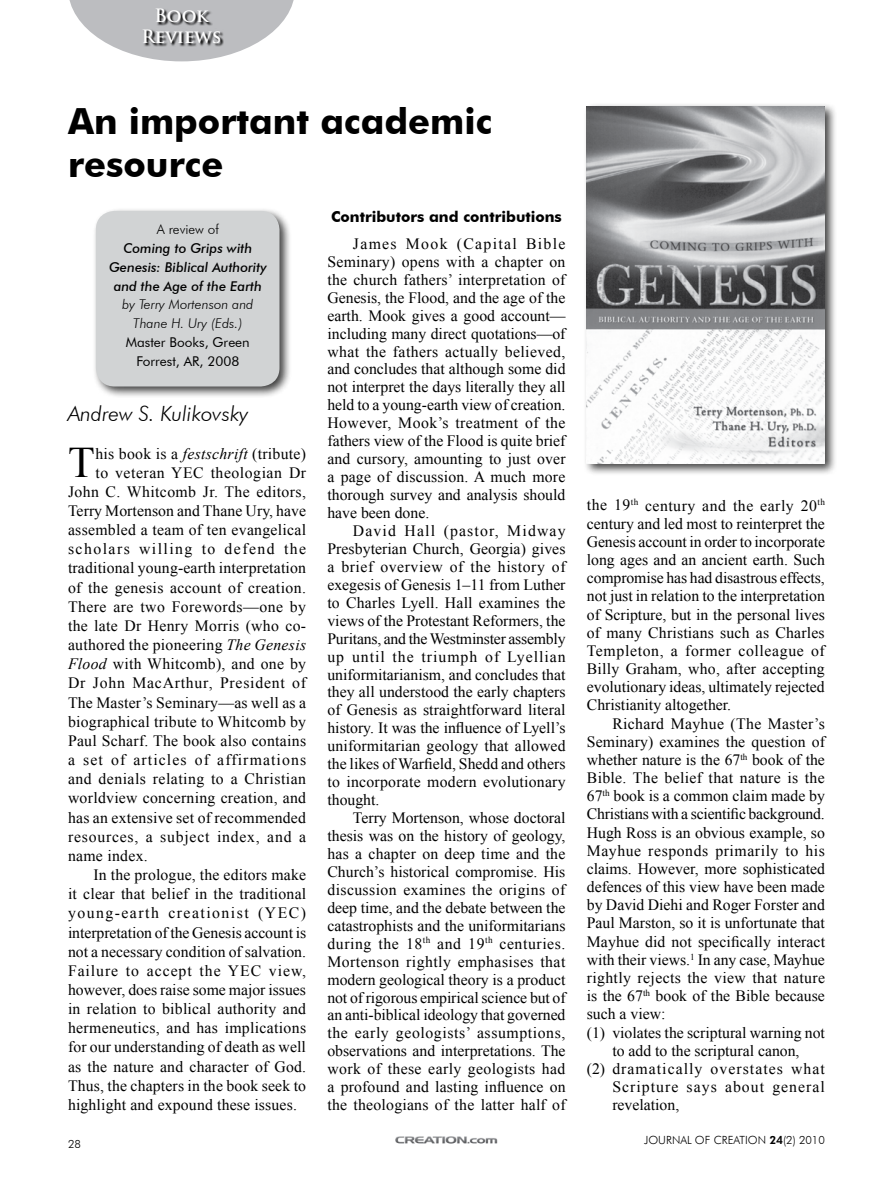
<style>
.page{position:relative;width:893px;height:1191px;background:#fff}
.page>*{position:absolute;margin:0;border:0;box-sizing:border-box;transform-origin:0 0}
.t1{font:43.65px "Times New Roman";color:#000}
.t2{font:700 36px/43.2px "Futura BT";color:#000}
.t3{font:italic 300 21px "Futura BT";color:#000}
.t4{font:700 18px/21px "Trajan Pro";color:#fff;text-align:center}
.t5{font:15.75px/18px "Times New Roman";letter-spacing:.015em;color:#000;text-align:justify}
.t6{font:15.75px "Times New Roman";letter-spacing:.05em;color:#000}
.t7{font:15.75px "Times New Roman";letter-spacing:.065em;color:#000}
.t8{font:15.75px "Times New Roman";letter-spacing:.095em;color:#000}
.t9{font:15.75px "Times New Roman";letter-spacing:.035em;color:#000}
.t10{font:15.75px "Times New Roman";letter-spacing:-.015em;color:#000}
.t11{font:15.75px "Times New Roman";letter-spacing:-.005em;color:#000}
.t12{font:15.75px "Times New Roman";letter-spacing:.07em;color:#000}
.t13{font:15.75px "Times New Roman";letter-spacing:.06em;color:#000}
.t14{font:700 15px "Futura BT";color:#000}
.t15{font:italic 500 13.5px/18.8px "Futura BT";color:#000;text-align:center}
.t16{font:italic 300 13.5px/18.8px "Futura BT";color:#000;text-align:center}
.t17{font:13.5px/18.8px "Futura BT";color:#000;text-align:center}
.t18{font:300 13.5px "Futura BT";color:#000}
.t19{font:300 11.25px "Futura BT";color:#000}
.s1{font-style:italic}
.s2{font-weight:800}
</style>
<div class="page">
<svg style="left:69px;top:0;width:225px;height:61px"></svg>
<svg style="left:143px;top:9px;width:81px;height:38px;background:#97989a"></svg>
<div style="left:92px;top:207px;width:200px;height:192px;background:#000;opacity:.75"></div>
<div style="left:96px;top:211px;width:183px;height:175px;background:#d1d3d4;border-radius:19px"></div>
<div style="left:583px;top:102px;width:254px;height:373px;background:#000;opacity:.75"></div>
<img style="left:587px;top:106px;width:238px;height:357px">
<img style="left:395px;top:1136px;width:102px;height:8px">
<p class="t4" style="left:141px;top:5px;width:82px">Book<br>Reviews</p>
<h2 class="t2" style="left:68px;top:99px;width:426px">An important academic resource</h2>
<p class="t18" style="left:157px;top:221px;width:64px">A review of</p>
<p class="t15" style="left:109px;top:239px;width:159px">Coming to Grips with<br>Genesis: Biblical Authority and the Age of the Earth</p>
<p class="t16" style="left:122px;top:295px;width:133px">by Terry Mortenson and<br>Thane H. Ury (Eds.)</p>
<p class="t17" style="left:126px;top:332px;width:125px">Master Books, Green<br>Forrest, AR, 2008</p>
<h3 class="t3" style="left:68px;top:401px;width:182px">Andrew S. Kulikovsky</h3>
<h1 class="t1" style="left:68px;top:433px;width:28px">T</h1>
<p class="t5" style="left:95px;top:444px;width:212px">his book is a <span class="s1">festschrift</span> (tribute)</p>
<p class="t9" style="left:95px;top:462px;width:212px">to veteran YEC theologian Dr</p>
<p class="t5" style="left:68px;top:482px;width:239px">John C. Whitcomb Jr. The editors,</p>
<p class="t5" style="left:68px;top:501px;width:240px">Terry Mortenson and Thane Ury, have</p>
<p class="t5" style="left:68px;top:520px;width:240px">assembled a team of ten evangelical</p>
<p class="t8" style="left:68px;top:538px;width:240px">scholars willing to defend the</p>
<p class="t5" style="left:68px;top:559px;width:240px">traditional young-earth interpretation</p>
<p class="t5" style="left:68px;top:578px;width:239px">of the genesis account of creation.</p>
<p class="t5" style="left:68px;top:597px;width:240px">There are two Forewords—one by</p>
<p class="t5" style="left:68px;top:616px;width:240px">the late Dr Henry Morris (who co-</p>
<p class="t5" style="left:68px;top:635px;width:240px">authored the pioneering <span class="s1">The Genesis</span></p>
<p class="t5" style="left:68px;top:655px;width:240px"><span class="s1">Flood</span> with Whitcomb), and one by</p>
<p class="t6" style="left:68px;top:672px;width:240px">Dr John MacArthur, President of</p>
<p class="t5" style="left:68px;top:693px;width:240px">The Master’s Seminary—as well as a</p>
<p class="t5" style="left:68px;top:712px;width:240px">biographical tribute to Whitcomb by</p>
<p class="t5" style="left:68px;top:731px;width:240px">Paul Scharf. The book also contains</p>
<p class="t12" style="left:68px;top:749px;width:240px">a set of articles of affirmations</p>
<p class="t5" style="left:68px;top:769px;width:240px">and denials relating to a Christian</p>
<p class="t5" style="left:68px;top:789px;width:240px">worldview concerning creation, and</p>
<p class="t5" style="left:68px;top:808px;width:240px">has an extensive set of recommended</p>
<p class="t6" style="left:68px;top:826px;width:239px">resources, a subject index, and a</p>
<p class="t5" style="left:68px;top:846px;width:81px">name index.</p>
<p class="t5" style="left:94px;top:865px;width:214px">In the prologue, the editors make</p>
<p class="t5" style="left:68px;top:884px;width:240px">it clear that belief in the traditional</p>
<p class="t8" style="left:68px;top:902px;width:240px">young-earth creationist (YEC)</p>
<p class="t11" style="left:68px;top:921px;width:240px">interpretation of the Genesis account is</p>
<p class="t5" style="left:68px;top:942px;width:240px">not a necessary condition of salvation.</p>
<p class="t13" style="left:68px;top:960px;width:240px">Failure to accept the YEC view,</p>
<p class="t5" style="left:68px;top:980px;width:239px">however, does raise some major issues</p>
<p class="t5" style="left:68px;top:999px;width:240px">in relation to biblical authority and</p>
<p class="t5" style="left:68px;top:1018px;width:240px">hermeneutics, and has implications</p>
<p class="t5" style="left:68px;top:1038px;width:239px">for our understanding of death as well</p>
<p class="t5" style="left:68px;top:1057px;width:240px">as the nature and character of God.</p>
<p class="t5" style="left:68px;top:1076px;width:240px">Thus, the chapters in the book seek to</p>
<p class="t5" style="left:68px;top:1095px;width:230px">highlight and expound these issues.</p>
<p class="t14" style="left:331px;top:208px;width:232px">Contributors and contributions</p>
<p class="t5" style="left:327px;top:234px;width:240px;text-indent:26px">James Mook (Capital Bible Seminary) opens with a chapter on the church fathers’ interpretation of Genesis, the Flood, and the age of the earth. Mook gives a good account— including many direct quotations—of what the fathers actually believed, and concludes that although some did not interpret the days literally they all held to a young-earth view of creation.<br>However, Mook’s treatment of the fathers view of the Flood is quite brief and cursory, amounting to just over a page of discussion. A much more thorough survey and analysis should have been done.</p>
<p class="t5" style="left:327px;top:521px;width:240px;text-indent:26px">David Hall (pastor, Midway Presbyterian Church, Georgia) gives a brief overview of the history of exegesis of Genesis 1–11 from Luther to Charles Lyell. Hall examines the views of the Protestant Reformers, the Puritans, and the Westminster assembly up until the triumph of Lyellian uniformitarianism, and concludes that they all understood the early chapters of Genesis as straightforward literal history. It was the influence of Lyell’s uniformitarian geology that allowed the likes of Warfield, Shedd and others to incorporate modern evolutionary thought.</p>
<p class="t5" style="left:327px;top:808px;width:240px;text-indent:26px">Terry Mortenson, whose doctoral thesis was on the history of geology, has a chapter on deep time and the Church’s historical compromise. His discussion examines the origins of deep time, and the debate between the catastrophists and the uniformitarians during the 18<sup>th</sup> and 19<sup>th</sup> centuries.<br>Mortenson rightly emphasises that modern geological theory is a product not of rigorous empirical science but of an anti-biblical ideology that governed the early geologists’ assumptions, observations and interpretations. The work of these early geologists had a profound and lasting influence on the theologians of the latter half of</p>
<p class="t5" style="left:587px;top:496px;width:240px">the 19<sup>th</sup> century and the early 20<sup>th </sup>century and led most to reinterpret the Genesis account in order to incorporate long ages and an ancient earth. Such compromise has had disastrous effects, not just in relation to the interpretation of Scripture, but in the personal lives of many Christians such as Charles Templeton, a former colleague of Billy Graham, who, after accepting evolutionary ideas, ultimately rejected Christianity altogether.</p>
<p class="t5" style="left:612px;top:714px;width:214px">Richard Mayhue (The Master’s</p>
<p class="t5" style="left:587px;top:732px;width:240px">Seminary) examines the question of</p>
<p class="t5" style="left:587px;top:750px;width:240px">whether nature is the 67<sup>th</sup> book of the</p>
<p class="t5" style="left:587px;top:768px;width:239px">Bible. The belief that nature is the</p>
<p class="t5" style="left:587px;top:786px;width:240px">67<sup>th</sup> book is a common claim made by</p>
<p class="t10" style="left:587px;top:803px;width:239px">Christians with a scientific background.</p>
<p class="t5" style="left:587px;top:823px;width:240px">Hugh Ross is an obvious example, so</p>
<p class="t9" style="left:587px;top:840px;width:240px">Mayhue responds primarily to his</p>
<p class="t5" style="left:587px;top:859px;width:240px">claims. However, more sophisticated</p>
<p class="t5" style="left:587px;top:877px;width:240px">defences of this view have been made</p>
<p class="t5" style="left:587px;top:895px;width:240px">by David Diehi and Roger Forster and</p>
<p class="t5" style="left:587px;top:914px;width:240px">Paul Marston, so it is unfortunate that</p>
<p class="t5" style="left:587px;top:932px;width:240px">Mayhue did not specifically interact</p>
<p class="t5" style="left:587px;top:950px;width:240px">with their views.<sup>1</sup> In any case, Mayhue</p>
<p class="t5" style="left:587px;top:968px;width:240px">rightly rejects the view that nature</p>
<p class="t5" style="left:587px;top:986px;width:240px">is the 67<sup>th</sup> book of the Bible because</p>
<p class="t5" style="left:587px;top:1004px;width:80px">such a view:</p>
<p class="t5" style="left:587px;top:1023px;width:240px">(1) violates the scriptural warning not</p>
<p class="t5" style="left:612px;top:1041px;width:189px">to add to the scriptural canon,</p>
<p class="t7" style="left:587px;top:1058px;width:239px">(2) dramatically overstates what</p>
<p class="t7" style="left:612px;top:1076px;width:214px">Scripture says about general</p>
<p class="t5" style="left:612px;top:1095px;width:68px">revelation,</p>
<p class="t19" style="left:68px;top:1136px;width:14px">28</p>
<p class="t19" style="left:644px;top:1133px;width:182px">JOURNAL OF CREATION <span class="s2">24</span>(2) 2010</p>
</div>
